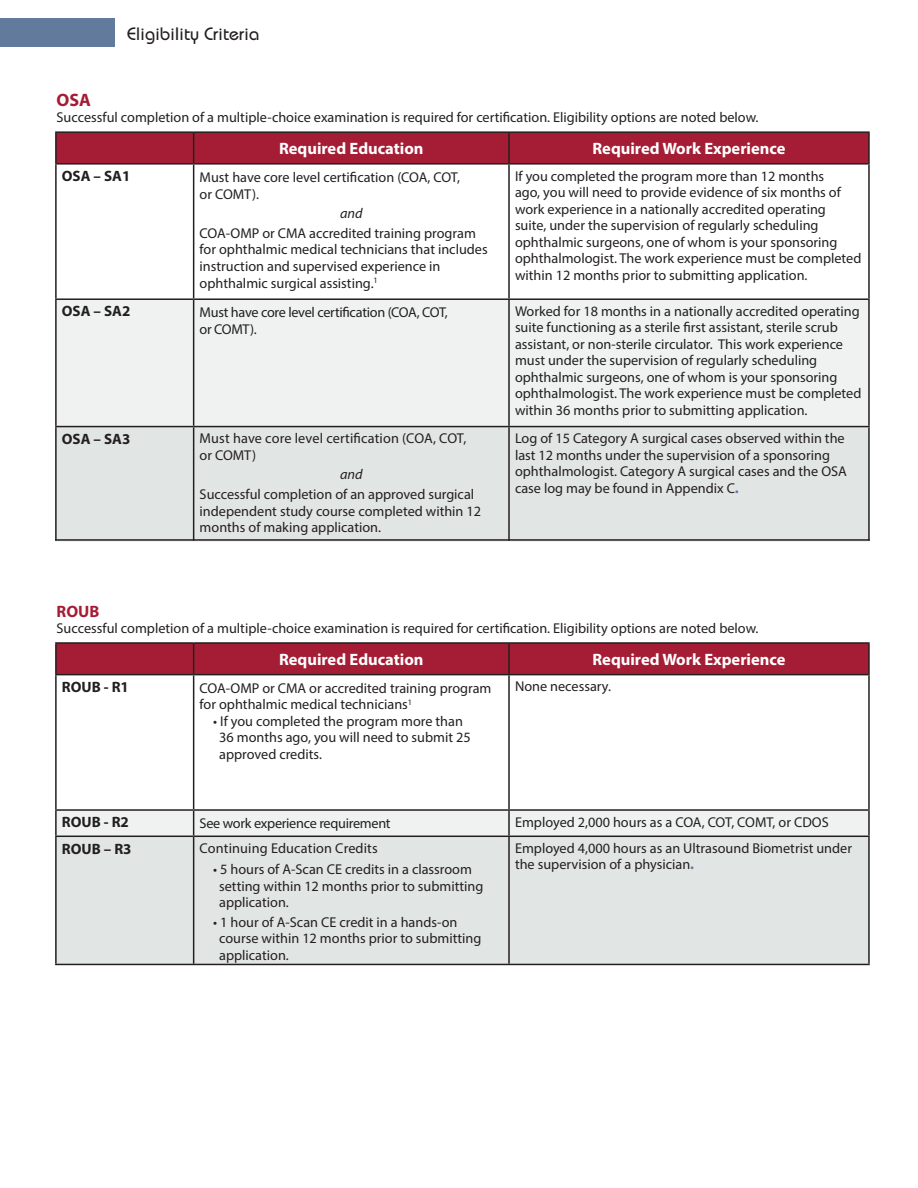
<style>
.page{position:relative;width:918px;height:1188px;background:#fff}
.page>*{position:absolute;margin:0;border:0;box-sizing:border-box;transform-origin:0 0}
.t1{font:500 18px "Bauhaus";color:#231f20}
.t2{font:700 18px "Myriad Pro";color:#a41d35}
.t3{font:700 16.5px "Myriad Pro";color:#fff}
.t4{font:700 16.5px "Myriad Pro";color:#a41d35}
.t5{font:700 15px "Myriad Pro";color:#231f20}
.t6{font:14.25px/16.5px "Myriad Pro";color:#231f20}
.t7{font:14.25px/16.5px "Myriad Pro";letter-spacing:-.02em;color:#231f20}
.t8{font:italic 14.25px "Myriad Pro";color:#231f20}
.s1{font-weight:700;font-size:15px;color:#627b9d}
</style>
<div class="page">
<div style="left:57px;top:133px;width:811px;height:30px;background:#a41d35"></div>
<div style="left:57px;top:300px;width:811px;height:126px;background:#eff2f1"></div>
<div style="left:57px;top:427px;width:811px;height:112px;background:#e1e5e3"></div>
<hr style="left:55px;top:131px;width:139px;height:2px;background:#231f20">
<hr style="left:55px;top:133px;width:2px;height:30px;background:#231f20">
<hr style="left:194px;top:131px;width:315px;height:2px;background:#231f20">
<hr style="left:193px;top:133px;width:1px;height:30px;background:#231f20">
<hr style="left:509px;top:131px;width:361px;height:2px;background:#231f20">
<hr style="left:508px;top:133px;width:2px;height:30px;background:#231f20">
<hr style="left:868px;top:133px;width:2px;height:30px;background:#231f20">
<hr style="left:55px;top:163px;width:139px;height:2px;background:#231f20">
<hr style="left:55px;top:165px;width:2px;height:133px;background:#231f20">
<hr style="left:194px;top:163px;width:315px;height:2px;background:#231f20">
<hr style="left:193px;top:165px;width:1px;height:133px;background:#231f20">
<hr style="left:509px;top:163px;width:361px;height:2px;background:#231f20">
<hr style="left:508px;top:165px;width:2px;height:133px;background:#231f20">
<hr style="left:868px;top:165px;width:2px;height:133px;background:#231f20">
<hr style="left:55px;top:298px;width:139px;height:2px;background:#231f20">
<hr style="left:55px;top:300px;width:2px;height:126px;background:#231f20">
<hr style="left:194px;top:298px;width:315px;height:2px;background:#231f20">
<hr style="left:193px;top:300px;width:1px;height:126px;background:#231f20">
<hr style="left:509px;top:298px;width:361px;height:2px;background:#231f20">
<hr style="left:508px;top:300px;width:2px;height:126px;background:#231f20">
<hr style="left:868px;top:300px;width:2px;height:126px;background:#231f20">
<hr style="left:55px;top:426px;width:139px;height:1px;background:#231f20">
<hr style="left:55px;top:427px;width:2px;height:114px;background:#231f20">
<hr style="left:194px;top:426px;width:315px;height:1px;background:#231f20">
<hr style="left:193px;top:427px;width:1px;height:114px;background:#231f20">
<hr style="left:509px;top:426px;width:361px;height:1px;background:#231f20">
<hr style="left:508px;top:427px;width:2px;height:114px;background:#231f20">
<hr style="left:868px;top:427px;width:2px;height:114px;background:#231f20">
<hr style="left:55px;top:539px;width:815px;height:2px;background:#231f20">
<div style="left:57px;top:644px;width:811px;height:30px;background:#a41d35"></div>
<div style="left:57px;top:837px;width:811px;height:127px;background:#e1e5e3"></div>
<hr style="left:55px;top:642px;width:139px;height:2px;background:#231f20">
<hr style="left:55px;top:644px;width:2px;height:30px;background:#231f20">
<hr style="left:194px;top:642px;width:315px;height:2px;background:#231f20">
<hr style="left:193px;top:644px;width:1px;height:30px;background:#231f20">
<hr style="left:509px;top:642px;width:361px;height:2px;background:#231f20">
<hr style="left:508px;top:644px;width:2px;height:30px;background:#231f20">
<hr style="left:868px;top:644px;width:2px;height:30px;background:#231f20">
<hr style="left:55px;top:674px;width:139px;height:1px;background:#231f20">
<hr style="left:55px;top:675px;width:2px;height:134px;background:#231f20">
<hr style="left:194px;top:674px;width:315px;height:1px;background:#231f20">
<hr style="left:193px;top:675px;width:1px;height:134px;background:#231f20">
<hr style="left:509px;top:674px;width:361px;height:1px;background:#231f20">
<hr style="left:508px;top:675px;width:2px;height:134px;background:#231f20">
<hr style="left:868px;top:675px;width:2px;height:134px;background:#231f20">
<hr style="left:55px;top:809px;width:139px;height:2px;background:#231f20">
<hr style="left:55px;top:811px;width:2px;height:25px;background:#231f20">
<hr style="left:194px;top:809px;width:315px;height:2px;background:#231f20">
<div style="left:56px;top:810px;width:812px;height:26px;background:#eff2f1"></div>
<hr style="left:509px;top:809px;width:361px;height:2px;background:#231f20">
<hr style="left:508px;top:811px;width:2px;height:25px;background:#231f20">
<hr style="left:868px;top:811px;width:2px;height:25px;background:#231f20">
<hr style="left:55px;top:836px;width:139px;height:1px;background:#231f20">
<hr style="left:55px;top:837px;width:2px;height:127px;background:#231f20">
<hr style="left:194px;top:836px;width:315px;height:1px;background:#231f20">
<hr style="left:193px;top:837px;width:1px;height:127px;background:#231f20">
<hr style="left:509px;top:836px;width:361px;height:1px;background:#231f20">
<hr style="left:508px;top:837px;width:2px;height:127px;background:#231f20">
<hr style="left:868px;top:837px;width:2px;height:127px;background:#231f20">
<hr style="left:55px;top:964px;width:815px;height:1px;background:#231f20">
<div style="left:0;top:19px;width:114px;height:28px;background:#627b9d"></div>
<p class="t1" style="left:127px;top:27px;width:134px">EligibiIity Criteria</p>
<p class="t2" style="left:57px;top:89px;width:36px">OSA</p>
<p class="t6" style="left:57px;top:110px;width:703px">Successful completion of a multiple-choice examination is required for certification. Eligibility options are noted below.</p>
<p class="t3" style="left:279px;top:139px;width:146px">Required Education</p>
<p class="t3" style="left:593px;top:139px;width:194px">Required Work Experience</p>
<p class="t5" style="left:62px;top:167px;width:70px">OSA – SA1</p>
<p class="t6" style="left:200px;top:170px;width:262px">Must have core level certification (COA, COT, or COMT).</p>
<p class="t8" style="left:340px;top:205px;width:24px">and</p>
<p class="t6" style="left:200px;top:226px;width:290px">COA-OMP or CMA accredited training program for ophthalmic medical technicians that includes instruction and supervised experience in ophthalmic surgical assisting.<sup>1</sup></p>
<p class="t6" style="left:515px;top:168px;width:348px">If you completed the program more than 12 months<br>ago, you will need to provide evidence of six months of work experience in a nationally accredited operating<br>suite, under the supervision of regularly scheduling ophthalmic surgeons, one of whom is your sponsoring ophthalmologist. The work experience must be completed within 12 months prior to submitting application.</p>
<p class="t5" style="left:62px;top:303px;width:70px">OSA – SA2</p>
<p class="t7" style="left:200px;top:305px;width:250px">Must have core level certification (COA, COT, or COMT).</p>
<p class="t6" style="left:515px;top:304px;width:348px">Worked for 18 months in a nationally accredited operating suite functioning as a sterile first assistant, sterile scrub assistant, or non-sterile circulator. This work experience must under the supervision of regularly scheduling ophthalmic surgeons, one of whom is your sponsoring ophthalmologist. The work experience must be completed within 36 months prior to submitting application.</p>
<p class="t5" style="left:62px;top:430px;width:70px">OSA – SA3</p>
<p class="t6" style="left:200px;top:431px;width:268px">Must have core level certification (COA, COT, or COMT)</p>
<p class="t8" style="left:340px;top:466px;width:24px">and</p>
<p class="t6" style="left:200px;top:487px;width:283px">Successful completion of an approved surgical independent study course completed within 12 months of making application.</p>
<p class="t6" style="left:515px;top:431px;width:333px">Log of 15 Category A surgical cases observed within the last 12 months under the supervision of a sponsoring ophthalmologist. Category A surgical cases and the OSA case log may be found in Appendix C<span class="s1">.</span></p>
<p class="t4" style="left:57px;top:602px;width:44px">ROUB</p>
<p class="t6" style="left:57px;top:621px;width:703px">Successful completion of a multiple-choice examination is required for certification. Eligibility options are noted below.</p>
<p class="t3" style="left:279px;top:650px;width:146px">Required Education</p>
<p class="t3" style="left:593px;top:650px;width:194px">Required Work Experience</p>
<p class="t5" style="left:62px;top:678px;width:69px">ROUB - R1</p>
<p class="t6" style="left:200px;top:681px;width:293px">COA-OMP or CMA or accredited training program for ophthalmic medical technicians<sup>1</sup></p>
<p class="t6" style="left:219px;top:714px;width:253px;text-indent:-6px">• If you completed the program more than<br>36 months ago, you will need to submit 25 approved credits.</p>
<p class="t6" style="left:515px;top:679px;width:98px">None necessary.</p>
<p class="t5" style="left:62px;top:813px;width:69px">ROUB - R2</p>
<p class="t7" style="left:200px;top:816px;width:193px">See work experience requirement</p>
<p class="t6" style="left:515px;top:815px;width:315px">Employed 2,000 hours as a COA, COT, COMT, or CDOS</p>
<p class="t5" style="left:62px;top:840px;width:71px">ROUB – R3</p>
<p class="t6" style="left:200px;top:841px;width:180px">Continuing Education Credits</p>
<p class="t6" style="left:219px;top:862px;width:266px;text-indent:-6px">• 5 hours of A-Scan CE credits in a classroom setting within 12 months prior to submitting application.</p>
<p class="t6" style="left:219px;top:915px;width:264px;text-indent:-6px">• 1 hour of A-Scan CE credit in a hands-on course within 12 months prior to submitting application.</p>
<p class="t6" style="left:515px;top:841px;width:339px">Employed 4,000 hours as an Ultrasound Biometrist under the supervision of a physician<span class="s1">.</span></p>
</div>
